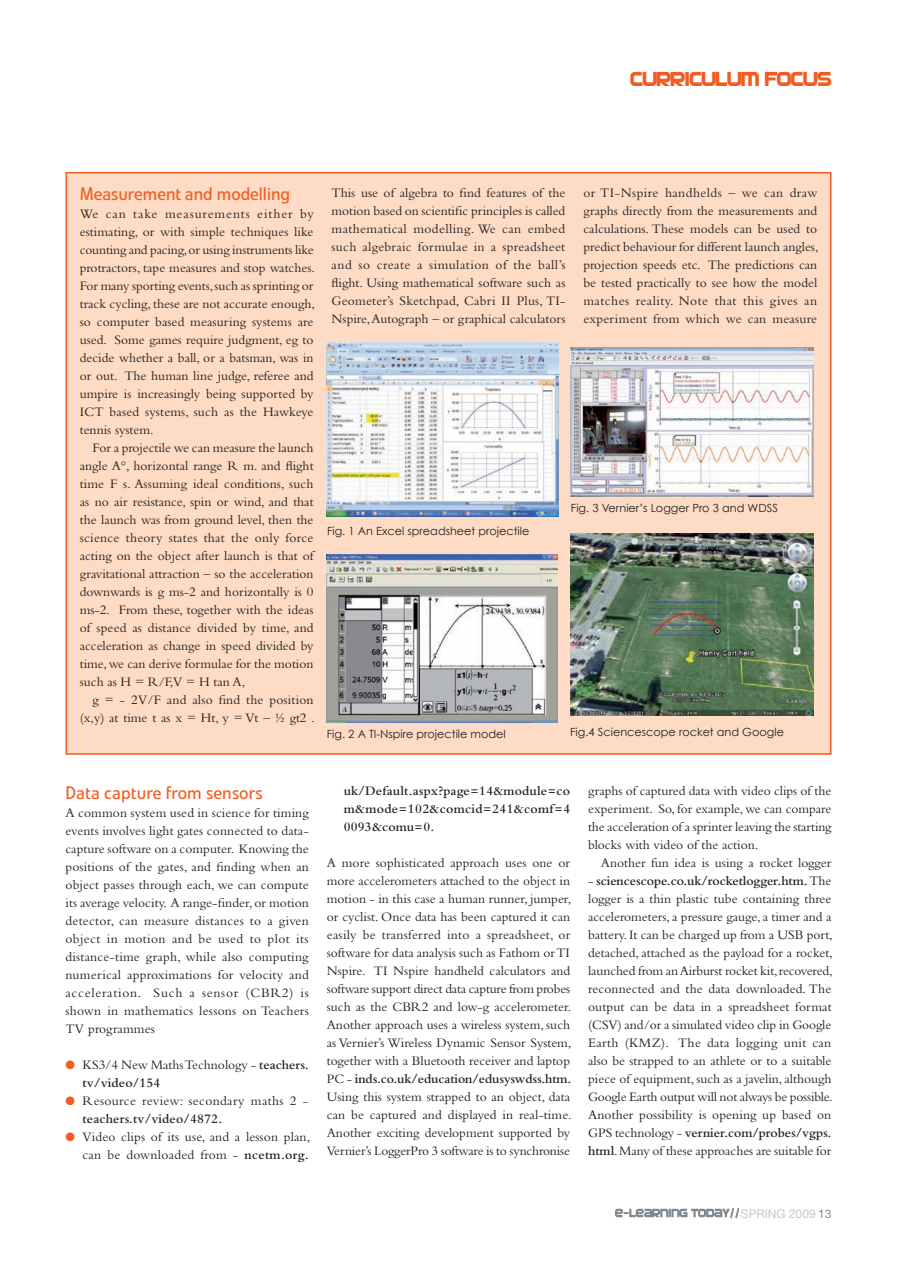
<style>
.page{position:relative;width:897px;height:1267px;background:#fff}
.page>*{position:absolute;margin:0;border:0;box-sizing:border-box;transform-origin:0 0}
.t1{font:21px "SF Automaton";color:#f25b21}
.t2{font:18px "Evo BQ";color:#f25b21}
.t3{font:13.5px/18px "Bembo";color:#231f20;text-align:justify}
.t4{font:600 13.5px/18px "Bembo";letter-spacing:.01em;color:#231f20;text-align:justify}
.t5{font:13.5px "Bembo";letter-spacing:.025em;color:#231f20}
.t6{font:12px "Helvetica Neue";color:#c2cac7}
.t7{font:12px "Zapf Dingbats";color:#f25b21}
.t8{font:11.25px "Century Gothic";color:#231f20}
.s1{font-weight:600}
.s2{color:#8a8c8f}
</style>
<div class="page">
<img style="left:615px;top:1208px;width:123px;height:10px">
<div style="left:66px;top:173px;width:764px;height:581px;background:#fddbc5"></div>
<img style="left:327px;top:342px;width:231px;height:174px">
<img style="left:327px;top:554px;width:230px;height:168px">
<img style="left:570px;top:347px;width:243px;height:149px">
<img style="left:570px;top:533px;width:243px;height:183px">
<h1 class="t1" style="left:630px;top:67px;width:202px">CURRICULUM FOCUS</h1>
<h2 class="t2" style="left:80px;top:183px;width:212px">Measurement and modelling</h2>
<p class="t3" style="left:80px;top:205px;width:237px">We can take measurements either by estimating, or with simple techniques like counting and pacing, or using instruments like protractors, tape measures and stop watches.<br>For many sporting events, such as sprinting or track cycling, these are not accurate enough, so computer based measuring systems are used. Some games require judgment, eg to decide whether a ball, or a batsman, was in or out. The human line judge, referee and umpire is increasingly being supported by ICT based systems, such as the Hawkeye tennis system.</p>
<p class="t3" style="left:80px;top:439px;width:235px;text-indent:13px">For a projectile we can measure the launch angle A°, horizontal range R m. and flight time F s. Assuming ideal conditions, such as no air resistance, spin or wind, and that the launch was from ground level, then the science theory states that the only force acting on the object after launch is that of gravitational attraction – so the acceleration downwards is g ms-2 and horizontally is 0 ms-2. From these, together with the ideas of speed as distance divided by time, and acceleration as change in speed divided by time, we can derive formulae for the motion such as H = R/F,V = H tan A,</p>
<p class="t3" style="left:80px;top:691px;width:237px;text-align:right">g = - 2V/F and also find the position (x,y) at time t as x = Ht, y = Vt – ½ gt2 .</p>
<p class="t3" style="left:331px;top:183px;width:235px">This use of algebra to find features of the motion based on scientific principles is called mathematical modelling. We can embed such algebraic formulae in a spreadsheet and so create a simulation of the ball’s flight. Using mathematical software such as Geometer’s Sketchpad, Cabri II Plus, TI-Nspire, Autograph – or graphical calculators</p>
<p class="t3" style="left:583px;top:183px;width:236px">or TI-Nspire handhelds – we can draw graphs directly from the measurements and calculations. These models can be used to predict behaviour for different launch angles, projection speeds etc. The predictions can be tested practically to see how the model matches reality. Note that this gives an experiment from which we can measure</p>
<p class="t8" style="left:327px;top:524px;width:204px">Fig. 1 An Excel spreadsheet projectile</p>
<p class="t8" style="left:571px;top:501px;width:208px">Fig. 3 Vernier’s Logger Pro 3 and WDSS</p>
<p class="t8" style="left:327px;top:727px;width:180px">Fig. 2 A TI-Nspire projectile model</p>
<p class="t8" style="left:570px;top:725px;width:215px">Fig.4 Sciencescope rocket and Google</p>
<h2 class="t2" style="left:65px;top:781px;width:199px">Data capture from sensors</h2>
<p class="t3" style="left:65px;top:803px;width:245px">A common system used in science for timing events involves light gates connected to data&shy;capture software on a computer. Knowing the positions of the gates, and finding when an object passes through each, we can compute its average velocity. A range-finder, or motion detector, can measure distances to a given object in motion and be used to plot its distance-time graph, while also computing numerical approximations for velocity and acceleration. Such a sensor (CBR2) is shown in mathematics lessons on Teachers TV programmes</p>
<p class="t3" style="left:82px;top:1055px;width:228px">KS3/4 New Maths Technology - <span class="s1">teachers. tv/video/154</span></p>
<p class="t5" style="left:82px;top:1092px;width:227px">Resource review: secondary maths 2 -</p>
<p class="t4" style="left:82px;top:1109px;width:141px">teachers.tv/video/4872.</p>
<p class="t3" style="left:82px;top:1127px;width:229px">Video clips of its use, and a lesson plan, can be downloaded from - <span class="s1">ncetm.org.</span></p>
<p class="t7" style="left:65px;top:1058px;width:11px">●</p>
<p class="t7" style="left:65px;top:1094px;width:11px">●</p>
<p class="t7" style="left:65px;top:1130px;width:11px">●</p>
<p class="t4" style="left:344px;top:781px;width:228px">uk/Default.aspx?page=14&amp;module=co m&amp;mode=102&amp;comcid=241&amp;comf=4<br>0093&amp;comu=0.</p>
<p class="t3" style="left:327px;top:853px;width:246px;text-align:left">A more sophisticated approach uses one or more accelerometers attached to the object in motion - in this case a human runner, jumper, or cyclist. Once data has been captured it can easily be transferred into a spreadsheet, or software for data analysis such as Fathom or TI Nspire. TI Nspire handheld calculators and software support direct data capture from probes such as the CBR2 and low-g accelerometer.<br>Another approach uses a wireless system, such as Vernier’s Wireless Dynamic Sensor System, together with a Bluetooth receiver and laptop PC - <span class="s1">inds.co.uk/education/edusyswdss.htm.<br></span>Using this system strapped to an object, data can be captured and displayed in real-time.<br>Another exciting development supported by Vernier’s LoggerPro 3 software is to synchronise</p>
<p class="t3" style="left:588px;top:781px;width:245px">graphs of captured data with video clips of the experiment. So, for example, we can compare the acceleration of a sprinter leaving the starting blocks with video of the action.</p>
<p class="t3" style="left:601px;top:853px;width:232px">Another fun idea is using a rocket logger</p>
<p class="t3" style="left:588px;top:871px;width:246px">- <span class="s1">sciencescope.co.uk/rocketlogger.htm.</span> The logger is a thin plastic tube containing three accelerometers, a pressure gauge, a timer and a battery. It can be charged up from a USB port, detached, attached as the payload for a rocket, launched from an Airburst rocket kit, recovered, reconnected and the data downloaded. The output can be data in a spreadsheet format (CSV) and/or a simulated video clip in Google Earth (KMZ). The data logging unit can also be strapped to an athlete or to a suitable piece of equipment, such as a javelin, although Google Earth output will not always be possible.<br>Another possibility is opening up based on GPS technology - <span class="s1">vernier.com/probes/vgps. html</span>. Many of these approaches are suitable for</p>
<p class="t6" style="left:740px;top:1206px;width:92px">SPRING 2009 <span class="s2">13</span></p>
</div>
